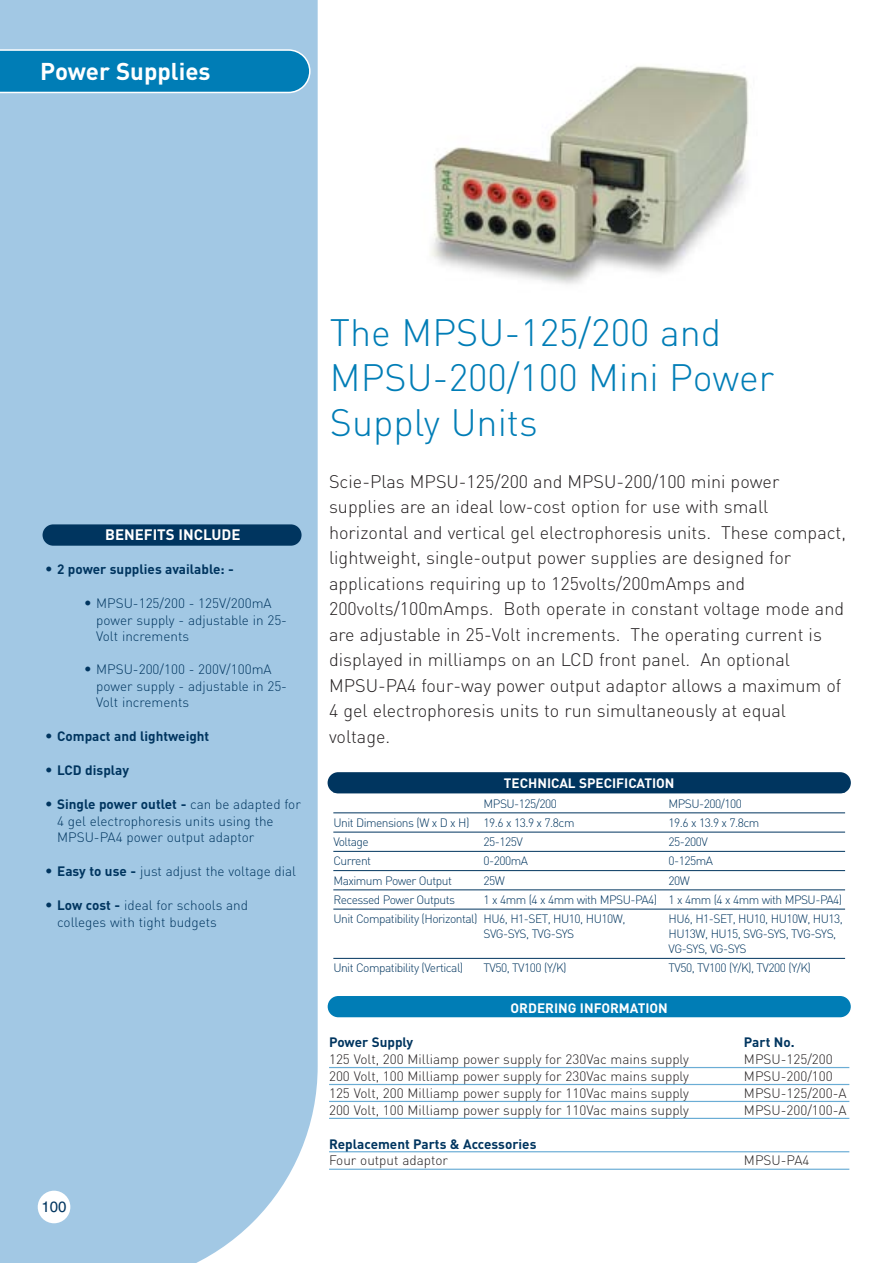
<style>
.page{position:relative;width:893px;height:1263px;background:#fff}
.page>*{position:absolute;margin:0;border:0;box-sizing:border-box;transform-origin:0 0}
.t1{font:300 37.65px/45.3px "DIN";color:#007db6}
.t2{font:700 24px "DIN";color:#fff}
.t3{font:300 18px/25.5px "DIN";color:#231f20}
.t4{font:700 15px "DIN";color:#fff}
.t5{font:15px "Helvetica";color:#00355f}
.t6{font:300 13.5px/16.5px "DIN";color:#00355f}
.t7{font:300 13.5px "DIN";color:#231f20}
.t8{font:700 13.5px/17px "DIN";color:#00355f}
.t9{font:700 13.5px "DIN";color:#fff}
.t10{font:300 12px/19.2px "DIN";letter-spacing:-.04em;color:#00355f}
.s1{font-weight:300;font-size:15px}
.s2{font-size:15px}
.s3{font-weight:700}
.s4{font-weight:300;color:#231f20}
</style>
<div class="page">
<div style="left:0;top:0;width:317px;height:1263px;background:#a2c8e4"></div>
<div style="left:38px;top:1191px;width:32px;height:32px;background:#fff;border-radius:50%"></div>
<svg style="left:0;top:49px;width:310px;height:44px;background:#1487bb"></svg>
<img style="left:431px;top:66px;width:318px;height:219px">
<div style="left:43px;top:524px;width:258px;height:22px;background:#00355f;border-radius:11px"></div>
<div style="left:327px;top:772px;width:523px;height:21px;background:#00355f;border-radius:11px"></div>
<hr style="left:333px;top:792px;width:512px;height:1px;background:#00355f">
<hr style="left:333px;top:812px;width:512px;height:1px;background:#00355f">
<hr style="left:333px;top:832px;width:512px;height:1px;background:#00355f">
<hr style="left:333px;top:851px;width:512px;height:1px;background:#00355f">
<hr style="left:333px;top:870px;width:512px;height:1px;background:#00355f">
<hr style="left:333px;top:890px;width:512px;height:1px;background:#00355f">
<hr style="left:333px;top:909px;width:512px;height:1px;background:#00355f">
<hr style="left:333px;top:958px;width:512px;height:1px;background:#00355f">
<div style="left:327px;top:996px;width:523px;height:21px;background:#007db6;border-radius:11px"></div>
<hr style="left:329px;top:1067px;width:520px;height:1px;background:#6badd5">
<hr style="left:329px;top:1084px;width:520px;height:1px;background:#6badd5">
<hr style="left:329px;top:1101px;width:520px;height:1px;background:#6badd5">
<hr style="left:329px;top:1118px;width:520px;height:1px;background:#6badd5">
<hr style="left:329px;top:1151px;width:520px;height:1px;background:#6badd5">
<hr style="left:329px;top:1169px;width:520px;height:1px;background:#6badd5">
<p class="t2" style="left:40px;top:62px;width:172px">Power Supplies</p>
<p class="t4" style="left:105px;top:529px;width:137px">BENEFITS INCLUDE</p>
<p class="t8" style="left:45px;top:562px;width:190px"><span class="s1">•</span> 2 power supplies available: -</p>
<p class="t6" style="left:96px;top:596px;width:192px;text-indent:-12px"><span class="s2">•</span> MPSU-125/200 - 125V/200mA power supply - adjustable in 25-<br>Volt increments</p>
<p class="t6" style="left:96px;top:663px;width:192px;text-indent:-12px"><span class="s2">•</span> MPSU-200/100 - 200V/100mA power supply - adjustable in 25-<br>Volt increments</p>
<p class="t8" style="left:45px;top:729px;width:166px"><span class="s1">•</span> Compact and lightweight</p>
<p class="t8" style="left:45px;top:763px;width:86px"><span class="s1">•</span> LCD display</p>
<p class="t6" style="left:57px;top:798px;width:245px;text-indent:-12px"><span class="s2">•</span> <span class="s3">Single power outlet -</span> can be adapted for<br>4 gel electrophoresis units using the<br>MPSU-PA4 power output adaptor</p>
<p class="t6" style="left:45px;top:864px;width:253px"><span class="s2">•</span> <span class="s3">Easy to use -</span> just adjust the voltage dial</p>
<p class="t6" style="left:57px;top:898px;width:192px;text-indent:-12px"><span class="s2">•</span> <span class="s3">Low cost -</span> ideal for schools and colleges with tight budgets</p>
<p class="t5" style="left:41px;top:1201px;width:27px">100</p>
<p class="t1" style="left:330px;top:314px;width:446px">The MPSU-125/200 and<br>MPSU-200/100 Mini Power<br>Supply Units</p>
<p class="t3" style="left:329px;top:470px;width:518px">Scie-Plas MPSU-125/200 and MPSU-200/100 mini power supplies are an ideal low-cost option for use with small horizontal and vertical gel electrophoresis units. These compact, lightweight, single-output power supplies are designed for applications requiring up to 125volts/200mAmps and 200volts/100mAmps. Both operate in constant voltage mode and are adjustable in 25-Volt increments. The operating current is displayed in milliamps on an LCD front panel. An optional MPSU-PA4 four-way power output adaptor allows a maximum of 4 gel electrophoresis units to run simultaneously at equal voltage.</p>
<p class="t9" style="left:504px;top:779px;width:172px">TECHNICAL SPECIFICATION</p>
<p class="t10" style="left:483px;top:795px;width:75px">MPSU-125/200</p>
<p class="t10" style="left:668px;top:795px;width:75px">MPSU-200/100</p>
<p class="t10" style="left:333px;top:814px;width:243px">Unit Dimensions (W x D x H) 19.6 x 13.9 x 7.8cm</p>
<p class="t10" style="left:668px;top:814px;width:92px">19.6 x 13.9 x 7.8cm</p>
<p class="t10" style="left:333px;top:834px;width:37px">Voltage</p>
<p class="t10" style="left:483px;top:834px;width:41px">25-125V</p>
<p class="t10" style="left:668px;top:834px;width:41px">25-200V</p>
<p class="t10" style="left:333px;top:853px;width:39px">Current</p>
<p class="t10" style="left:483px;top:853px;width:46px">0-200mA</p>
<p class="t10" style="left:668px;top:853px;width:46px">0-125mA</p>
<p class="t10" style="left:333px;top:872px;width:120px">Maximum Power Output</p>
<p class="t10" style="left:483px;top:872px;width:23px">25W</p>
<p class="t10" style="left:668px;top:872px;width:23px">20W</p>
<p class="t10" style="left:333px;top:891px;width:123px">Recessed Power Outputs</p>
<p class="t10" style="left:333px;top:891px;width:510px;text-indent:150px">1 x 4mm (4 x 4mm with MPSU-PA4) 1 x 4mm (4 x 4mm with MPSU-PA4)<br>Unit Compatibility (Horizontal) HU6, H1-SET, HU10, HU10W,</p>
<p class="t10" style="left:668px;top:911px;width:176px">HU6, H1-SET, HU10, HU10W, HU13,</p>
<p class="t10" style="left:483px;top:926px;width:92px">SVG-SYS, TVG-SYS</p>
<p class="t10" style="left:668px;top:928px;width:169px;line-height:15px">HU13W, HU15, SVG-SYS, TVG-SYS,<br>VG-SYS, VG-SYS</p>
<p class="t10" style="left:333px;top:960px;width:131px">Unit Compatibility (Vertical)</p>
<p class="t10" style="left:483px;top:960px;width:85px">TV50, TV100 (Y/K)</p>
<p class="t10" style="left:668px;top:960px;width:144px">TV50, TV100 (Y/K), TV200 (Y/K)</p>
<p class="t9" style="left:510px;top:1003px;width:159px">ORDERING INFORMATION</p>
<p class="t8" style="left:329px;top:1035px;width:86px">Power Supply</p>
<p class="t8" style="left:744px;top:1035px;width:52px">Part No.</p>
<p class="t7" style="left:329px;top:1054px;width:361px">125 Volt, 200 Milliamp power supply for 230Vac mains supply</p>
<p class="t7" style="left:744px;top:1054px;width:90px">MPSU-125/200</p>
<p class="t7" style="left:329px;top:1071px;width:361px">200 Volt, 100 Milliamp power supply for 230Vac mains supply</p>
<p class="t7" style="left:744px;top:1071px;width:90px">MPSU-200/100</p>
<p class="t7" style="left:329px;top:1088px;width:361px">125 Volt, 200 Milliamp power supply for 110Vac mains supply</p>
<p class="t7" style="left:744px;top:1088px;width:104px">MPSU-125/200-A</p>
<p class="t7" style="left:329px;top:1105px;width:361px">200 Volt, 100 Milliamp power supply for 110Vac mains supply</p>
<p class="t7" style="left:744px;top:1105px;width:104px">MPSU-200/100-A</p>
<p class="t8" style="left:329px;top:1137px;width:209px">Replacement Parts &amp; Accessories<br><span class="s4">Four output adaptor</span></p>
<p class="t7" style="left:744px;top:1156px;width:67px">MPSU-PA4</p>
</div>
